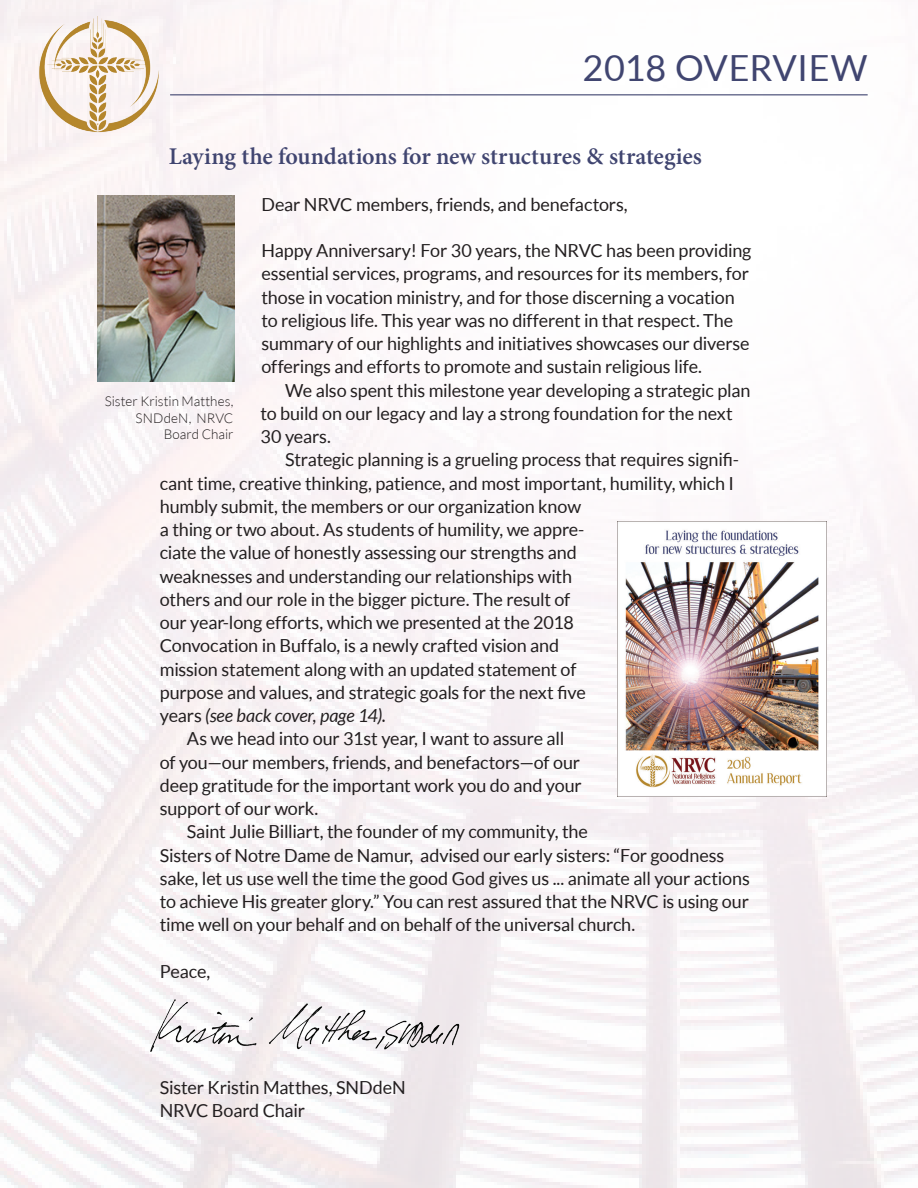
<style>
.page{position:relative;width:918px;height:1188px;background:#fff}
.page>*{position:absolute;margin:0;border:0;box-sizing:border-box;transform-origin:0 0}
.t1{font:36px "Lato";letter-spacing:.005em;color:#404570}
.t2{font:600 24px "Minion Pro";letter-spacing:-.005em;color:#404570}
.t3{font:18px/23.2px "Lato";letter-spacing:-.01em;color:#231f20}
.t4{font:italic 18px "Lato";letter-spacing:-.01em;color:#231f20}
.t5{font:300 13.5px/16.5px "Lato";letter-spacing:.005em;color:#231f20;text-align:right}
.s1{font-style:normal}
</style>
<div class="page">
<img style="left:0;top:0;width:918px;height:1188px">
<img style="left:150px;top:999px;width:322px;height:53px">
<img style="left:97px;top:196px;width:137px;height:185px">
<hr style="left:170px;top:94px;width:698px;height:1px;background:#404570">
<img style="left:35px;top:16px;width:125px;height:122px">
<img style="left:618px;top:522px;width:208px;height:274px">
<h1 class="t1" style="left:583px;top:48px;width:287px">2018 OVERVIEW</h1>
<h2 class="t2" style="left:169px;top:140px;width:535px">Laying the foundations for new structures &amp; strategies</h2>
<p class="t3" style="left:261px;top:192px;width:368px">Dear NRVC members, friends, and benefactors,</p>
<p class="t3" style="left:261px;top:239px;width:492px">Happy Anniversary! For 30 years, the NRVC has been providing essential services, programs, and resources for its members, for those in vocation ministry, and for those discerning a vocation to religious life. This year was no different in that respect. The summary of our highlights and initiatives showcases our diverse offerings and efforts to promote and sustain religious life.</p>
<p class="t3" style="left:260px;top:378px;width:492px;text-indent:25px">We also spent this milestone year developing a strategic plan to build on our legacy and lay a strong foundation for the next<br>30 years.</p>
<p class="t3" style="left:285px;top:448px;width:455px">Strategic planning is a grueling process that requires signifi-</p>
<p class="t3" style="left:160px;top:471px;width:576px">cant time, creative thinking, patience, and most important, humility, which I</p>
<p class="t3" style="left:160px;top:495px;width:423px">humbly submit, the members or our organization know</p>
<p class="t3" style="left:160px;top:518px;width:426px">a thing or two about. As students of humility, we appre-</p>
<p class="t3" style="left:160px;top:541px;width:419px">ciate the value of honestly assessing our strengths and</p>
<p class="t3" style="left:160px;top:564px;width:414px">weaknesses and understanding our relationships with</p>
<p class="t3" style="left:160px;top:588px;width:412px">others and our role in the bigger picture. The result of</p>
<p class="t3" style="left:160px;top:611px;width:416px">our year-long efforts, which we presented at the 2018</p>
<p class="t3" style="left:160px;top:634px;width:401px">Convocation in Buffalo, is a newly crafted vision and</p>
<p class="t3" style="left:160px;top:657px;width:418px">mission statement along with an updated statement of</p>
<p class="t3" style="left:160px;top:681px;width:428px">purpose and values, and strategic goals for the next five</p>
<p class="t4" style="left:160px;top:706px;width:228px"><span class="s1">years</span> (see back cover, page 14).</p>
<p class="t3" style="left:187px;top:727px;width:379px">As we head into our 31st year, I want to assure all</p>
<p class="t3" style="left:160px;top:750px;width:422px">of you—our members, friends, and benefactors—of our</p>
<p class="t3" style="left:160px;top:774px;width:423px">deep gratitude for the important work you do and your</p>
<p class="t3" style="left:160px;top:797px;width:160px">support of our work.</p>
<p class="t3" style="left:187px;top:820px;width:403px">Saint Julie Billiart, the founder of my community, the</p>
<p class="t3" style="left:160px;top:843px;width:566px">Sisters of Notre Dame de Namur, advised our early sisters: “For goodness</p>
<p class="t3" style="left:160px;top:867px;width:592px">sake, let us use well the time the good God gives us ... animate all your actions</p>
<p class="t3" style="left:160px;top:890px;width:591px">to achieve His greater glory.” You can rest assured that the NRVC is using our</p>
<p class="t3" style="left:160px;top:913px;width:477px">time well on your behalf and on behalf of the universal church.</p>
<p class="t3" style="left:160px;top:960px;width:52px">Peace,</p>
<p class="t5" style="left:105px;top:393px;width:130px">Sister Kristin Matthes,<br>SNDdeN, NRVC<br>Board Chair</p>
<p class="t3" style="left:160px;top:1076px;width:247px">Sister Kristin Matthes, SNDdeN<br>NRVC Board Chair</p>
</div>
